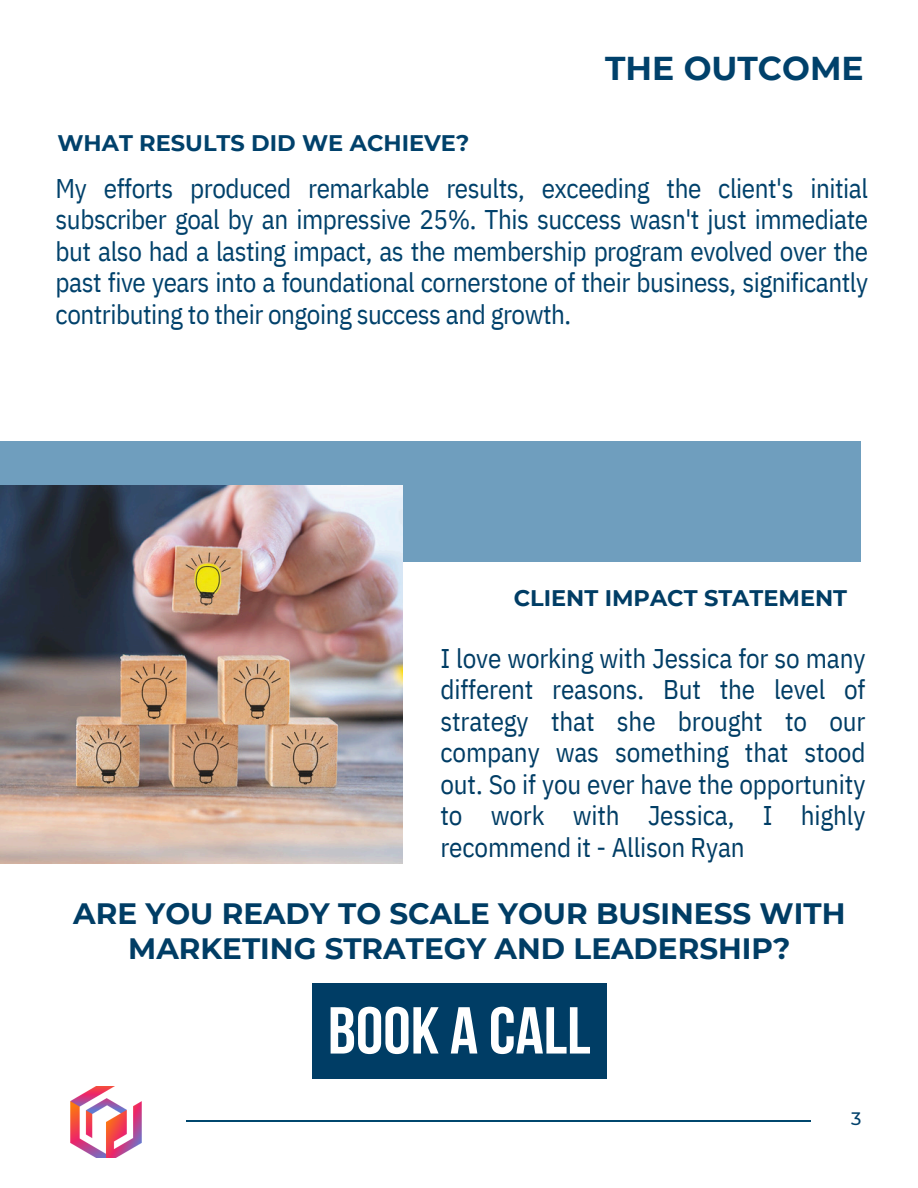
<style>
.page{position:relative;width:918px;height:1188px;background:#fff}
.page>*{position:absolute;margin:0;border:0;box-sizing:border-box;transform-origin:0 0}
.t1{font:700 33px "Montserrat";color:#00416b}
.t2{font:700 29.4px/34.8px "Montserrat";color:#003d65;text-align:center}
.t3{font:27px/31.5px "IBM Plex Sans Cond";letter-spacing:-.02em;color:#00416b;text-align:justify}
.t4{font:27px/31.5px "IBM Plex Sans Cond";letter-spacing:-.005em;color:#003d65;text-align:justify}
.t5{font:700 22.5px "Montserrat";color:#00416b}
.t6{font:700 22.5px "Montserrat";color:#003d65}
.t7{font:500 18px "Montserrat";color:#00416b}
</style>
<div class="page">
<hr style="left:186px;top:1121px;width:625px;height:1px;background:#00476e">
<div style="left:0;top:441px;width:861px;height:120px;background:#6f9ebe"></div>
<img style="left:0;top:486px;width:402px;height:377px">
<div style="left:312px;top:984px;width:294px;height:95px;background:#003d65"></div>
<svg style="left:331px;top:1007px;width:108px;height:47px"></svg>
<svg style="left:451px;top:1007px;width:26px;height:47px"></svg>
<svg style="left:491px;top:1007px;width:99px;height:47px"></svg>
<img style="left:70px;top:1086px;width:71px;height:71px">
<h1 class="t1" style="left:605px;top:48px;width:260px">THE OUTCOME</h1>
<h3 class="t5" style="left:57px;top:129px;width:413px">WHAT RESULTS DID WE ACHIEVE?</h3>
<p class="t3" style="left:56px;top:172px;width:814px">My efforts produced remarkable results, exceeding the client's initial subscriber goal by an impressive 25%. This success wasn't just immediate but also had a lasting impact, as the membership program evolved over the past five years into a foundational cornerstone of their business, significantly contributing to their ongoing success and growth.</p>
<h3 class="t6" style="left:514px;top:584px;width:335px">CLIENT IMPACT STATEMENT</h3>
<h2 class="t4" style="left:440px;top:642px;width:427px">I love working with Jessica for so many different reasons. But the level of strategy that she brought to our company was something that stood out. So if you ever have the opportunity to work with Jessica, I highly recommend it - Allison Ryan</h2>
<p class="t2" style="left:73px;top:896px;width:774px">ARE YOU READY TO SCALE YOUR BUSINESS WITH<br>MARKETING STRATEGY AND LEADERSHIP?</p>
<p class="t7" style="left:851px;top:1107px;width:12px">3</p>
</div>
